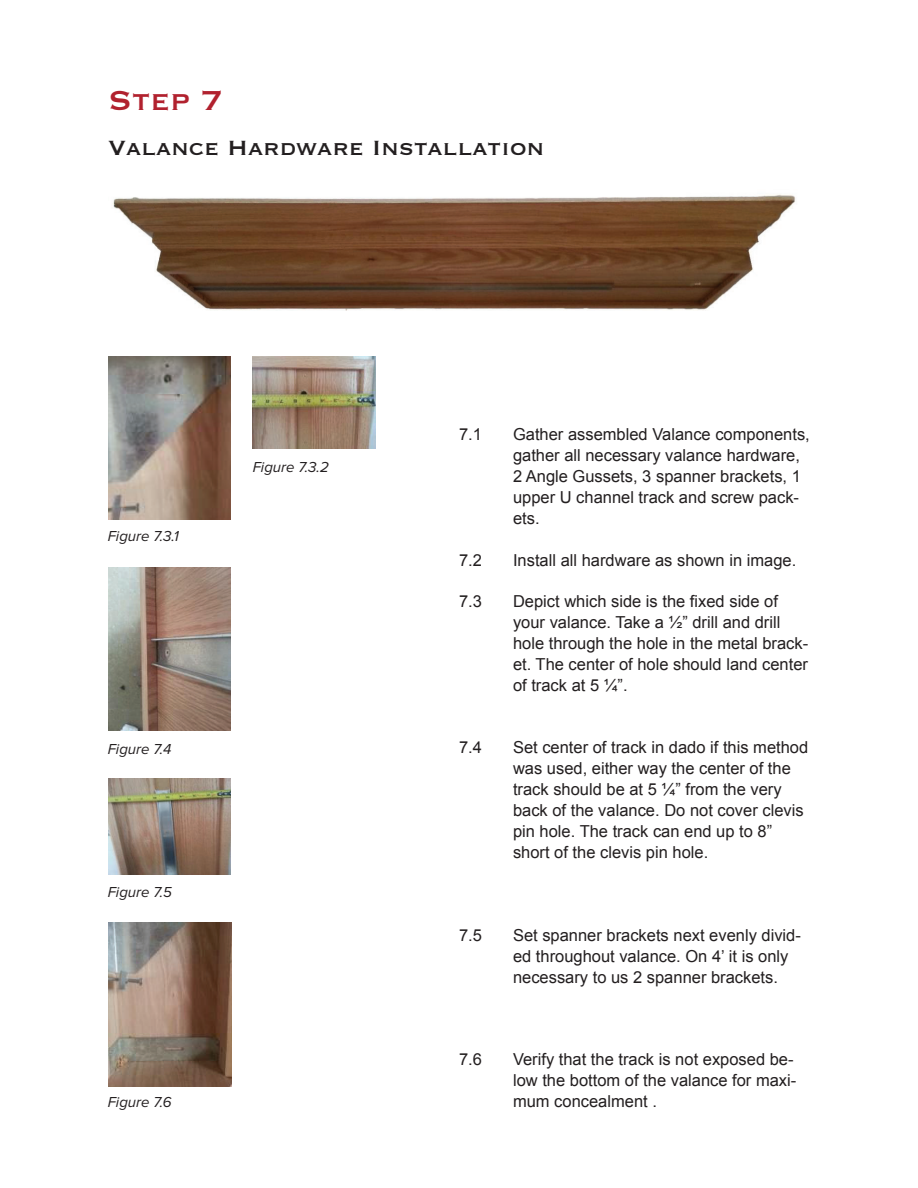
<style>
.page{position:relative;width:918px;height:1188px;background:#fff}
.page>*{position:absolute;margin:0;border:0;box-sizing:border-box;transform-origin:0 0}
.t1{font:36px "Copperplate";color:#b1212e}
.t2{font:27px "Copperplate";color:#231f20}
.t3{font:16.5px/21px "Arial";color:#231f20}
.t4{font:italic 15px "Proxima Nova";color:#231f20}
</style>
<div class="page">
<img style="left:113px;top:194px;width:683px;height:117px">
<img style="left:108px;top:356px;width:123px;height:163px">
<img style="left:253px;top:356px;width:122px;height:93px">
<img style="left:108px;top:779px;width:123px;height:96px">
<img style="left:108px;top:922px;width:123px;height:165px">
<img style="left:108px;top:567px;width:123px;height:164px">
<h1 class="t1" style="left:108px;top:76px;width:117px">Step 7</h1>
<h2 class="t2" style="left:108px;top:130px;width:438px">Valance Hardware Installation</h2>
<p class="t4" style="left:108px;top:529px;width:73px">Figure 7.3.1</p>
<p class="t4" style="left:253px;top:460px;width:78px">Figure 7.3.2</p>
<p class="t4" style="left:108px;top:742px;width:65px">Figure 7.4</p>
<p class="t4" style="left:108px;top:886px;width:66px">Figure 7.5</p>
<p class="t4" style="left:108px;top:1095px;width:65px">Figure 7.6</p>
<p class="t3" style="left:459px;top:424px;width:24px">7.1</p>
<p class="t3" style="left:513px;top:424px;width:298px">Gather assembled Valance components, gather all necessary valance hardware,<br>2 Angle Gussets, 3 spanner brackets, 1 upper U channel track and screw pack&shy;ets.</p>
<p class="t3" style="left:459px;top:549px;width:24px">7.2</p>
<p class="t3" style="left:513px;top:549px;width:285px">Install all hardware as shown in image.</p>
<p class="t3" style="left:459px;top:591px;width:24px">7.3</p>
<p class="t3" style="left:513px;top:591px;width:297px">Depict which side is the fixed side of your valance. Take a ½” drill and drill hole through the hole in the metal brack&shy;et. The center of hole should land center of track at 5 ¼”.</p>
<p class="t3" style="left:459px;top:737px;width:24px">7.4</p>
<p class="t3" style="left:513px;top:737px;width:297px">Set center of track in dado if this method was used, either way the center of the track should be at 5 ¼” from the very back of the valance. Do not cover clevis pin hole. The track can end up to 8” short of the clevis pin hole.</p>
<p class="t3" style="left:459px;top:924px;width:24px">7.5</p>
<p class="t3" style="left:513px;top:924px;width:289px">Set spanner brackets next evenly divid&shy;ed throughout valance. On 4’ it is only necessary to us 2 spanner brackets.</p>
<p class="t3" style="left:459px;top:1049px;width:24px">7.6</p>
<p class="t3" style="left:513px;top:1049px;width:285px">Verify that the track is not exposed be&shy;low the bottom of the valance for maxi&shy;mum concealment .</p>
</div>
